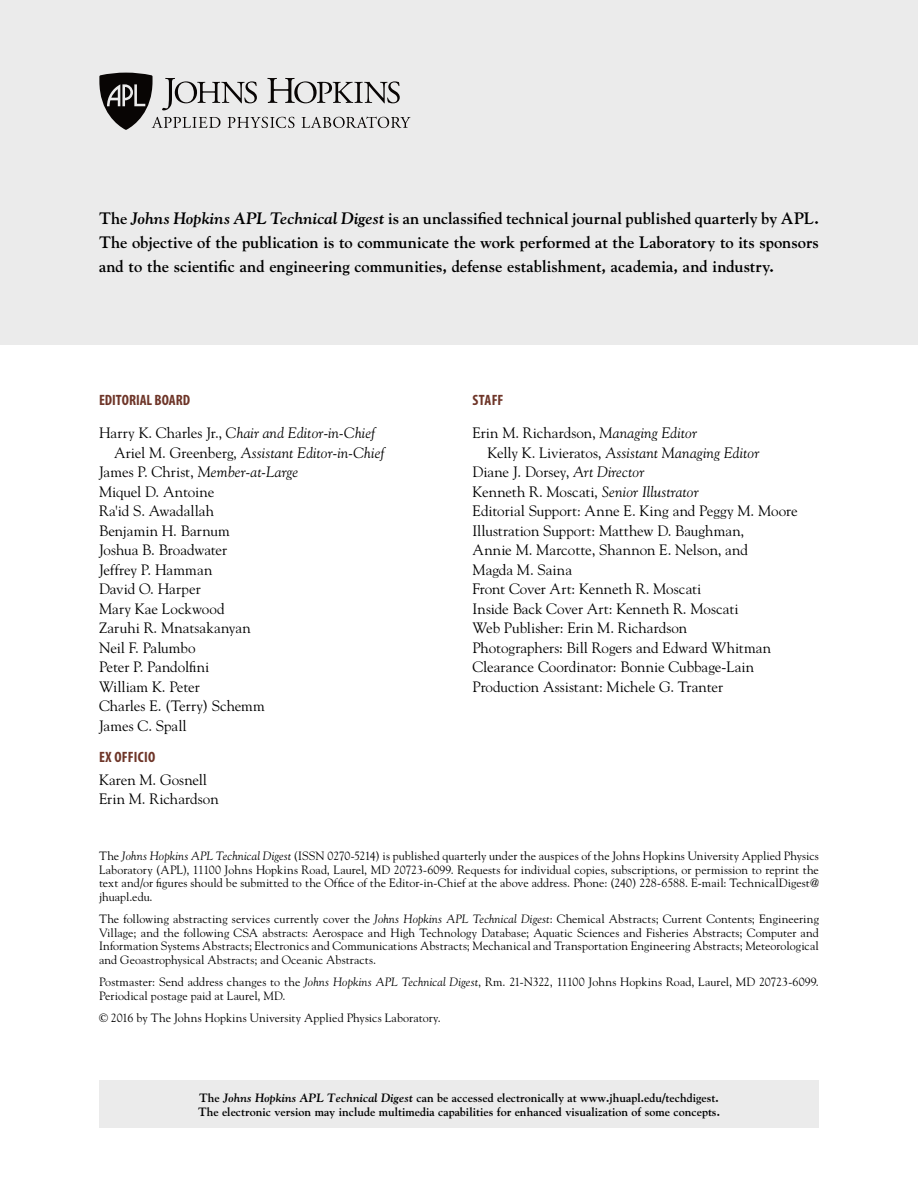
<style>
.page{position:relative;width:918px;height:1188px;background:#fff}
.page>*{position:absolute;margin:0;border:0;box-sizing:border-box;transform-origin:0 0}
.t1{font:700 16.5px/24px "Hopkins Goudy";color:#000;text-align:justify}
.t2{font:15px/19.5px "Hopkins Goudy";color:#000}
.t3{font:italic 15px "Hopkins Goudy";letter-spacing:.01em;color:#000}
.t4{font:700 condensed 15px "Myriad Pro";color:#6e3528}
.t5{font:700 condensed 15px "Myriad Pro";letter-spacing:.02em;color:#6e3528}
.Masthead_Text{font:12px/13.5px "Hopkins Goudy";letter-spacing:.005em;color:#000;text-align:justify}
.Masthead_WebInfo{font:700 12px "Hopkins Goudy";color:#000}
.s1{font-style:italic}
.s2{font-style:normal}
</style>
<div class="page">
<div style="left:0;top:0;width:918px;height:345px;background:#ebebeb"></div>
<div style="left:99px;top:1080px;width:720px;height:48px;background:#ebebeb"></div>
<svg style="left:99px;top:73px;width:312px;height:57px"></svg>
<p class="t1" style="left:99px;top:207px;width:722px">The <span class="s1">Johns Hopkins APL Technical Digest</span> is an unclassified technical journal published quarterly by APL.<br>The objective of the publication is to communicate the work performed at the Laboratory to its sponsors and to the scientific and engineering communities, defense establishment, academia, and industry.</p>
<p class="t4" style="left:99px;top:391px;width:93px">EDITORIAL BOARD</p>
<p class="t3" style="left:99px;top:424px;width:278px"><span class="s2">Harry K. Charles Jr.,</span> Chair and Editor-in-Chief</p>
<p class="t3" style="left:114px;top:444px;width:272px"><span class="s2">Ariel M. Greenberg,</span> Assistant Editor-in-Chief</p>
<p class="t3" style="left:99px;top:463px;width:201px"><span class="s2">James P. Christ,</span> Member-at-Large</p>
<p class="t2" style="left:99px;top:482px;width:117px">Miquel D. Antoine</p>
<p class="t2" style="left:99px;top:501px;width:117px">Ra'id S. Awadallah</p>
<p class="t2" style="left:99px;top:521px;width:132px">Benjamin H. Barnum</p>
<p class="t2" style="left:99px;top:540px;width:130px">Joshua B. Broadwater</p>
<p class="t2" style="left:99px;top:560px;width:115px">Jeffrey P. Hamman</p>
<p class="t2" style="left:99px;top:579px;width:103px">David O. Harper</p>
<p class="t2" style="left:99px;top:599px;width:127px">Mary Kae Lockwood</p>
<p class="t2" style="left:99px;top:618px;width:153px">Zaruhi R. Mnatsakanyan</p>
<p class="t2" style="left:99px;top:638px;width:98px">Neil F. Palumbo</p>
<p class="t2" style="left:99px;top:657px;width:112px">Peter P. Pandolfini</p>
<p class="t2" style="left:99px;top:677px;width:102px">William K. Peter</p>
<p class="t2" style="left:99px;top:696px;width:167px">Charles E. (Terry) Schemm</p>
<p class="t2" style="left:99px;top:716px;width:89px">James C. Spall</p>
<p class="t5" style="left:99px;top:748px;width:58px">EX OFFICIO</p>
<p class="t2" style="left:99px;top:770px;width:121px">Karen M. Gosnell<br>Erin M. Richardson</p>
<p class="t4" style="left:473px;top:391px;width:32px">STAFF</p>
<p class="t2" style="left:472px;top:423px;width:226px">Erin M. Richardson, <span class="s1">Managing Editor</span></p>
<p class="t3" style="left:488px;top:444px;width:273px"><span class="s2">Kelly K. Livieratos,</span> Assistant Managing Editor</p>
<p class="t2" style="left:472px;top:462px;width:173px">Diane J. Dorsey, <span class="s1">Art Director</span></p>
<p class="t2" style="left:472px;top:482px;width:228px">Kenneth R. Moscati, <span class="s1">Senior Illustrator</span></p>
<p class="t2" style="left:472px;top:501px;width:327px">Editorial Support: Anne E. King and Peggy M. Moore</p>
<p class="t2" style="left:472px;top:521px;width:273px">Illustration Support: Matthew D. Baughman,</p>
<p class="t2" style="left:472px;top:540px;width:277px">Annie M. Marcotte, Shannon E. Nelson, and</p>
<p class="t2" style="left:472px;top:560px;width:101px">Magda M. Saina</p>
<p class="t2" style="left:472px;top:579px;width:230px">Front Cover Art: Kenneth R. Moscati</p>
<p class="t2" style="left:472px;top:599px;width:268px">Inside Back Cover Art: Kenneth R. Moscati</p>
<p class="t2" style="left:472px;top:618px;width:216px">Web Publisher: Erin M. Richardson</p>
<p class="t2" style="left:472px;top:638px;width:300px">Photographers: Bill Rogers and Edward Whitman</p>
<p class="t2" style="left:472px;top:657px;width:283px">Clearance Coordinator: Bonnie Cubbage-Lain</p>
<p class="t2" style="left:472px;top:677px;width:252px">Production Assistant: Michele G. Tranter</p>
<p class="Masthead_Text" style="left:99px;top:849px;width:722px">The <span class="s1">Johns Hopkins APL Technical Digest</span> (ISSN 0270-5214) is published quarterly under the auspices of the Johns Hopkins University Applied Physics Laboratory (APL), 11100 Johns Hopkins Road, Laurel, MD 20723-6099. Requests for individual copies, subscriptions, or permission to reprint the text and/or figures should be submitted to the Office of the Editor-in-Chief at the above address. Phone: (240) 228-6588. E-mail: TechnicalDigest@ jhuapl.edu.</p>
<p class="Masthead_Text" style="left:99px;top:912px;width:721px">The following abstracting services currently cover the <span class="s1">Johns Hopkins APL Technical Digest</span>: Chemical Abstracts; Current Contents; Engineering Village; and the following CSA abstracts: Aerospace and High Technology Database; Aquatic Sciences and Fisheries Abstracts; Computer and Information Systems Abstracts; Electronics and Communications Abstracts; Mechanical and Transportation Engineering Abstracts; Meteorological and Geoastrophysical Abstracts; and Oceanic Abstracts.</p>
<p class="Masthead_Text" style="left:99px;top:975px;width:721px">Postmaster: Send address changes to the <span class="s1">Johns Hopkins APL Technical Digest</span>, Rm. 21-N322, 11100 Johns Hopkins Road, Laurel, MD 20723-6099.<br>Periodical postage paid at Laurel, MD.</p>
<p class="Masthead_Text" style="left:99px;top:1011px;width:343px">© 2016 by The Johns Hopkins University Applied Physics Laboratory.</p>
<p class="Masthead_WebInfo" style="left:199px;top:1091px;width:521px">The <span class="s1">Johns Hopkins APL Technical Digest</span> can be accessed electronically at www.jhuapl.edu/techdigest.</p>
<p class="Masthead_WebInfo" style="left:198px;top:1104px;width:523px">The electronic version may include multimedia capabilities for enhanced visualization of some concepts.</p>
</div>
